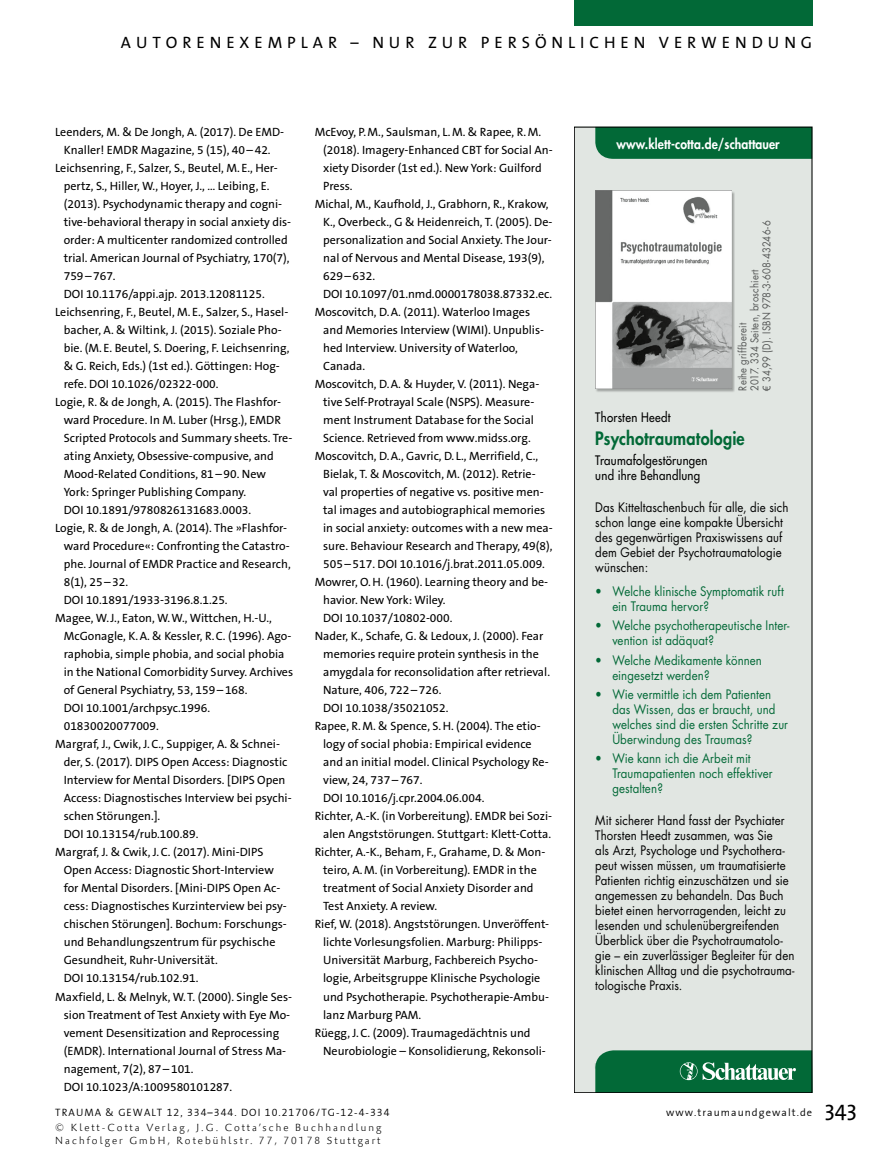
<style>
.page{position:relative;width:893px;height:1149px;background:#fff}
.page>*{position:absolute;margin:0;border:0;box-sizing:border-box;transform-origin:0 0}
.t1{font:800 18px "Futura";letter-spacing:.015em;color:#026937;scale:.9 1}
.t2{font:16.5px "The Sans";letter-spacing:.3em;color:#000}
.t3{font:800 13.5px "Futura";letter-spacing:.01em;color:#fff;scale:.9 1}
.t4{font:12.75px/15px "Futura";letter-spacing:.01em;color:#000;scale:.9 1}
.t5{font:12.75px/15px "Futura";letter-spacing:.01em;color:#026937;scale:.9 1}
.t6{font:12.75px/15px "Futura";letter-spacing:.025em;color:#000;scale:.9 1}
.GT_Lit{font:12px/18px "The Sans B5 Plain Tu G";color:#000}
.t7{font:300 10.5px/12.6px "Palatino Sans Com";letter-spacing:.2em;color:#000}
.t8{font:10.5px "Thesis Koesel Tabel Normal";letter-spacing:.1em;color:#000}
.t9{font:10.5px/12px "Futura";letter-spacing:.02em;color:#555756;scale:.9 1}
.s1{font-family:"Arial"}
.s2{font-family:"The Sans";font-size:21.75px}
</style>
<div class="page">
<div style="left:574px;top:0;width:238px;height:26px;background:#026937"></div>
<div style="left:574px;top:127px;width:238px;height:965px;background:#e1e6e2"></div>
<div style="left:595px;top:129px;width:215px;height:30px;background:#026937"></div>
<svg style="left:595px;top:1050px;width:215px;height:40px"></svg>
<div style="left:595px;top:191px;width:140px;height:202px;background:#000;opacity:.3"></div>
<img style="left:595px;top:191px;width:136px;height:197px">
<div style="left:574px;top:127px;width:238px;height:965px;border:1px solid #000"></div>
<h2 class="t2" style="left:121px;top:29px;width:693px">AUTORENEXEMPLAR – NUR ZUR PERSÖNLICHEN VERWENDUNG</h2>
<p class="GT_Lit" style="left:55px;top:123px;width:230px;text-align:center">Leenders, M. &amp; De Jongh, A. (2017). De EMD-<br>Knaller! EMDR Magazine, 5 (15), 40–42.</p>
<p class="GT_Lit" style="left:64px;top:159px;width:229px;text-indent:-9px">Leichsenring, F., Salzer, S., Beutel, M.E., Her&shy;pertz, S., Hiller, W., Hoyer, J., … Leibing, E. (2013). Psychodynamic therapy and cogni&shy;tive-behavioral therapy in social anxiety dis&shy;order: A multicenter randomized controlled trial. American Journal of Psychiatry, 170(7), 759–767.</p>
<p class="GT_Lit" style="left:64px;top:285px;width:203px">DOI 10.1176/appi.ajp. 2013.12081125.</p>
<p class="GT_Lit" style="left:64px;top:303px;width:227px;text-indent:-9px">Leichsenring, F., Beutel, M.E., Salzer, S., Hasel&shy;bacher, A. &amp; Wiltink, J. (2015). Soziale Pho&shy;bie. (M.E. Beutel, S. Doering, F. Leichsenring, &amp; G. Reich, Eds.) (1st ed.). Göttingen: Hog&shy;refe. DOI 10.1026/02322-000.</p>
<p class="GT_Lit" style="left:64px;top:393px;width:230px;text-indent:-9px">Logie, R. &amp; de Jongh, A. (2015). The Flashfor&shy;ward Procedure. In M. Luber (Hrsg.), EMDR Scripted Protocols and Summary sheets. Tre&shy;ating Anxiety, Obsessive-compusive, and Mood-Related Conditions, 81–90. New York: Springer Publishing Company.</p>
<p class="GT_Lit" style="left:64px;top:501px;width:189px">DOI 10.1891/9780826131683.0003.</p>
<p class="GT_Lit" style="left:64px;top:519px;width:229px;text-indent:-9px">Logie, R. &amp; de Jongh, A. (2014). The »Flashfor&shy;ward Procedure«: Confronting the Catastro&shy;phe. Journal of EMDR Practice and Research, 8(1), 25–32.<br>DOI 10.1891/1933-3196.8.1.25.</p>
<p class="GT_Lit" style="left:64px;top:609px;width:231px;text-indent:-9px">Magee, W.J., Eaton, W.W., Wittchen, H.-U., McGonagle, K.A. &amp; Kessler, R.C. (1996). Ago&shy;raphobia, simple phobia, and social phobia in the National Comorbidity Survey. Archives of General Psychiatry, 53, 159–168.</p>
<p class="GT_Lit" style="left:64px;top:699px;width:148px">DOI 10.1001/archpsyc.1996.<br>01830020077009.</p>
<p class="GT_Lit" style="left:64px;top:735px;width:229px;text-indent:-9px">Margraf, J., Cwik, J.C., Suppiger, A. &amp; Schnei&shy;der, S. (2017). DIPS Open Access: Diagnostic Interview for Mental Disorders. [DIPS Open Access: Diagnostisches Interview bei psychi&shy;schen Störungen.].</p>
<p class="GT_Lit" style="left:64px;top:825px;width:136px">DOI 10.13154/rub.100.89.</p>
<p class="GT_Lit" style="left:64px;top:843px;width:225px;text-indent:-9px">Margraf, J. &amp; Cwik, J.C. (2017). Mini-DIPS Open Access: Diagnostic Short-Interview for Mental Disorders. [Mini-DIPS Open Ac&shy;cess: Diagnostisches Kurzinterview bei psy&shy;chischen Störungen]. Bochum: Forschungs&shy;und Behandlungszentrum für psychische Gesundheit, Ruhr-Universität.</p>
<p class="GT_Lit" style="left:64px;top:969px;width:136px">DOI 10.13154/rub.102.91.</p>
<p class="GT_Lit" style="left:64px;top:987px;width:230px;text-indent:-9px">Maxfield, L. &amp; Melnyk, W.T. (2000). Single Ses&shy;sion Treatment of Test Anxiety with Eye Mo&shy;vement Desensitization and Reprocessing (EMDR). International Journal of Stress Ma&shy;nagement, 7(2), 87–101.</p>
<p class="GT_Lit" style="left:64px;top:1077px;width:170px">DOI 10.1023/A:1009580101287.</p>
<p class="GT_Lit" style="left:323px;top:123px;width:231px;text-indent:-9px">McEvoy, P.M., Saulsman, L.M. &amp; Rapee, R.M. (2018). Imagery-Enhanced CBT for Social An&shy;xiety Disorder (1st ed.). New York: Guilford Press.</p>
<p class="GT_Lit" style="left:323px;top:195px;width:231px;text-indent:-9px">Michal, M., Kaufhold, J., Grabhorn, R., Krakow, K., Overbeck., G &amp; Heidenreich, T. (2005). De&shy;personalization and Social Anxiety. The Jour&shy;nal of Nervous and Mental Disease, 193(9), 629–632.</p>
<p class="GT_Lit" style="left:323px;top:285px;width:231px">DOI 10.1097/01.nmd.0000178038.87332.ec.</p>
<p class="GT_Lit" style="left:323px;top:303px;width:222px;text-indent:-9px">Moscovitch, D.A. (2011). Waterloo Images and Memories Interview (WIMI). Unpublis&shy;hed Interview. University of Waterloo, Canada.</p>
<p class="GT_Lit" style="left:315px;top:375px;width:226px;text-align:center">Moscovitch, D.A. &amp; Huyder, V. (2011). Nega&shy;tive Self-Protrayal Scale (NSPS). Measure&shy;ment Instrument Database for the Social Science. Retrieved from www.midss.org.</p>
<p class="GT_Lit" style="left:323px;top:447px;width:231px;text-indent:-9px">Moscovitch, D.A., Gavric, D. L., Merrifield, C., Bielak, T. &amp; Moscovitch, M. (2012). Retrie&shy;val properties of negative vs. positive men&shy;tal images and autobiographical memories in social anxiety: outcomes with a new mea&shy;sure. Behaviour Research and Therapy, 49(8), 505–517. DOI 10.1016/j.brat.2011.05.009.</p>
<p class="GT_Lit" style="left:323px;top:573px;width:226px;text-indent:-9px">Mowrer, O.H. (1960). Learning theory and be&shy;havior. New York: Wiley.</p>
<p class="GT_Lit" style="left:323px;top:609px;width:131px">DOI 10.1037/10802-000.</p>
<p class="GT_Lit" style="left:323px;top:627px;width:228px;text-indent:-9px">Nader, K., Schafe, G. &amp; Ledoux, J. (2000). Fear memories require protein synthesis in the amygdala for reconsolidation after retrieval.<br>Nature, 406, 722–726.</p>
<p class="GT_Lit" style="left:323px;top:699px;width:127px">DOI 10.1038/35021052.</p>
<p class="GT_Lit" style="left:323px;top:717px;width:227px;text-indent:-9px">Rapee, R.M. &amp; Spence, S.H. (2004). The etio&shy;logy of social phobia: Empirical evidence and an initial model. Clinical Psychology Re&shy;view, 24, 737–767.</p>
<p class="GT_Lit" style="left:323px;top:789px;width:163px">DOI 10.1016/j.cpr.2004.06.004.</p>
<p class="GT_Lit" style="left:315px;top:807px;width:239px;text-align:right">Richter, A.-K. (in Vorbereitung). EMDR bei Sozi&shy;alen Angststörungen. Stuttgart: Klett-Cotta.</p>
<p class="GT_Lit" style="left:323px;top:843px;width:224px;text-indent:-9px">Richter, A.-K., Beham, F., Grahame, D. &amp; Mon&shy;teiro, A.M. (in Vorbereitung). EMDR in the treatment of Social Anxiety Disorder and Test Anxiety. A review.</p>
<p class="GT_Lit" style="left:323px;top:915px;width:228px;text-indent:-9px">Rief, W. (2018). Angststörungen. Unveröffent&shy;lichte Vorlesungsfolien. Marburg: Philipps-Universität Marburg, Fachbereich Psycho&shy;logie, Arbeitsgruppe Klinische Psychologie und Psychotherapie. Psychotherapie-Ambu&shy;lanz Marburg PAM.</p>
<p class="GT_Lit" style="left:323px;top:1023px;width:224px;text-indent:-9px">Rüegg, J.C. (2009). Traumagedächtnis und<br>Neurobiologie – Konsolidierung, Rekonsoli-</p>
<p class="t3" style="left:617px;top:135px;width:183px">www.klett-cotta.de/schattauer</p>
<p class="t9" style="left:737px;top:390px;width:190px;rotate:-90deg">Reihe griffbereit<br>2017. 334 Seiten, broschiert<br><span class="s1">€</span> 34,99 (D). ISBN 978-3-608-43246-6</p>
<p class="t6" style="left:595px;top:409px;width:85px">Thorsten Heedt</p>
<p class="t1" style="left:595px;top:426px;width:167px">Psychotraumatologie</p>
<p class="t6" style="left:595px;top:453px;width:126px">Traumafolgestörungen und ihre Behandlung</p>
<p class="t4" style="left:595px;top:500px;width:216px">Das Kitteltaschenbuch für alle, die sich schon lange eine kompakte Übersicht des gegenwärtigen Praxiswissens auf dem Gebiet der Psychotraumatologie wünschen:</p>
<p class="t5" style="left:612px;top:583px;width:192px;text-indent:-17px">• Welche klinische Symptomatik ruft ein Trauma hervor?</p>
<p class="t5" style="left:612px;top:618px;width:198px;text-indent:-17px">• Welche psychotherapeutische Inter&shy;vention ist adäquat?</p>
<p class="t5" style="left:612px;top:652px;width:168px;text-indent:-17px">• Welche Medikamente können eingesetzt werden?</p>
<p class="t5" style="left:612px;top:686px;width:197px;text-indent:-17px">• Wie vermittle ich dem Patienten das Wissen, das er braucht, und welches sind die ersten Schritte zur<br>Überwindung des Traumas?</p>
<p class="t5" style="left:612px;top:750px;width:180px;text-indent:-17px">• Wie kann ich die Arbeit mit<br>Traumapatienten noch effektiver gestalten?</p>
<p class="t4" style="left:595px;top:812px;width:223px">Mit sicherer Hand fasst der Psychiater Thorsten Heedt zusammen, was Sie<br>als Arzt, Psychologe und Psychothera&shy;peut wissen müssen, um traumatisierte Patienten richtig einzuschätzen und sie angemessen zu behandeln. Das Buch bietet einen hervorragenden, leicht zu lesenden und schulenübergreifenden Überblick über die Psychotraumatolo&shy;gie – ein zuverlässiger Begleiter für den klinischen Alltag und die psychotrauma&shy;tologische Praxis.</p>
<p class="t8" style="left:55px;top:1106px;width:336px">TRAUMA &amp; GEWALT 12, 334–344. DOI 10.21706/TG-12-4-334</p>
<p class="t8" style="left:666px;top:1106px;width:192px">www.traumaundgewalt.de <span class="s2">343</span></p>
<p class="t7" style="left:55px;top:1120px;width:328px">© Klett-Cotta Verlag, J.G. Cotta’sche Buchhandlung<br>Nachfolger GmbH, Rotebühlstr. 77, 70178 Stuttgart</p>
</div>
